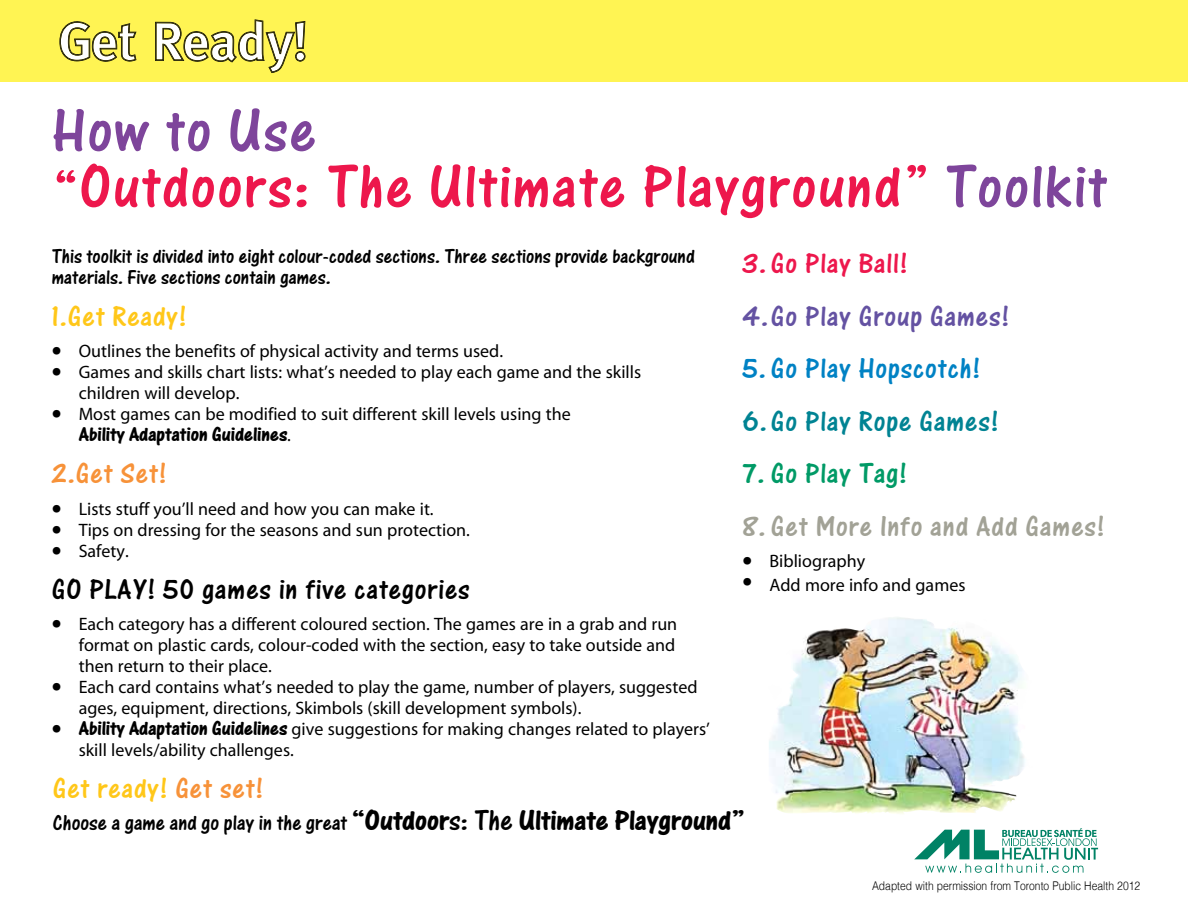
<style>
.page{position:relative;width:1188px;height:918px;background:#fff}
.page>*{position:absolute;margin:0;border:0;box-sizing:border-box;transform-origin:0 0}
.t1{font:63.6px/56.1px "One Stroke Script Plain";letter-spacing:.03em;color:#ed174c}
.t2{font:30px "One Stroke Script Plain";letter-spacing:.03em;color:#000}
.t3{font:30px "One Stroke Script Plain";letter-spacing:.03em;color:#ffc719}
.t4{font:30px "One Stroke Script Plain";letter-spacing:.03em;color:#a2a296}
.t5{font:30px "One Stroke Script Plain";letter-spacing:.03em;color:#6452a2}
.t6{font:30px "One Stroke Script Plain";letter-spacing:.03em;color:#0082c4}
.t7{font:30px "One Stroke Script Plain";letter-spacing:.03em;color:#008393}
.t8{font:30px "One Stroke Script Plain";letter-spacing:.03em;color:#ed174c}
.t9{font:30px "One Stroke Script Plain";letter-spacing:.03em;color:#009a66}
.t10{font:30px "One Stroke Script Plain";letter-spacing:.03em;color:#f79239}
.t11{font:22.5px "One Stroke Script Plain";color:#000}
.t12{font:21px/21px "One Stroke Script Plain";color:#000}
.t13{font:21px "One Stroke Script Bold Plain";color:#000}
.t14{font:18px/21px "Myriad MM 400 600";color:#000}
.t15{font:300 12px "Helvetica";color:#000;scale:.86 1}
.s1{color:#7e459b}
.s2{font-family:"Myriad MM 830 600";font-size:27px}
.s3{font-family:"Myriad MM 400 600";font-size:18px}
.s4{font-family:"One Stroke Script Bold Plain";font-size:21px}
.s5{color:#f79239}
.s6{font-family:"One Stroke Script Bold Plain";font-size:30px}
.s7{font-size:30px}
</style>
<div class="page">
<svg style="left:914px;top:828px;width:184px;height:45px"></svg>
<div style="left:0;top:0;width:1188px;height:82px;background:#fff453"></div>
<img style="left:769px;top:617px;width:247px;height:197px">
<svg style="left:59px;top:21px;width:77px;height:41px"></svg>
<svg style="left:155px;top:19px;width:150px;height:54px"></svg>
<h1 class="t1" style="left:52px;top:101px;width:1056px"><span class="s1">How to Use<br></span>“Outdoors: The Ultimate Playground” <span class="s1">Toolkit</span></h1>
<p class="t12" style="left:52px;top:245px;width:645px">This toolkit is divided into eight colour-coded sections. Three sections provide background materials. Five sections contain games.</p>
<h2 class="t3" style="left:52px;top:298px;width:136px">1.Get Ready!</h2>
<p class="t14" style="left:52px;top:341px;width:453px"><span class="s2">•</span> Outlines the benefits of physical activity and terms used.</p>
<p class="t14" style="left:79px;top:362px;width:564px;text-indent:-27px"><span class="s2">•</span> Games and skills chart lists: what’s needed to play each game and the skills children will develop.</p>
<p class="t14" style="left:52px;top:404px;width:521px"><span class="s2">•</span> Most games can be modified to suit different skill levels using the</p>
<p class="t13" style="left:79px;top:421px;width:214px">Ability Adaptation Guidelines<span class="s3">.</span></p>
<h2 class="t10" style="left:52px;top:455px;width:116px">2.Get Set!</h2>
<p class="t14" style="left:52px;top:499px;width:383px"><span class="s2">•</span> Lists stuff you’ll need and how you can make it.</p>
<p class="t14" style="left:52px;top:520px;width:420px"><span class="s2">•</span> Tips on dressing for the seasons and sun protection.</p>
<p class="t14" style="left:52px;top:541px;width:78px"><span class="s2">•</span> Safety.</p>
<h2 class="t2" style="left:52px;top:571px;width:420px">GO PLAY! 50 games in five categories</h2>
<p class="t14" style="left:79px;top:614px;width:600px;text-align:justify;text-indent:-27px"><span class="s2">•</span> Each category has a different coloured section. The games are in a grab and run format on plastic cards, colour-coded with the section, easy to take outside and then return to their place.</p>
<p class="t14" style="left:79px;top:677px;width:620px;text-indent:-27px"><span class="s2">•</span> Each card contains what’s needed to play the game, number of players, suggested ages, equipment, directions, Skimbols (skill development symbols).</p>
<p class="t14" style="left:79px;top:719px;width:633px;text-indent:-27px"><span class="s2">•</span> <span class="s4">Ability Adaptation Guidelines</span> give suggestions for making changes related to players’ skill levels/ability challenges.</p>
<h2 class="t8" style="left:742px;top:245px;width:166px">3. Go Play Ball!</h2>
<h2 class="t5" style="left:742px;top:298px;width:268px">4.Go Play Group Games!</h2>
<h2 class="t6" style="left:742px;top:350px;width:239px">5. Go Play Hopscotch!</h2>
<h2 class="t7" style="left:742px;top:403px;width:257px">6.Go Play Rope Games!</h2>
<h2 class="t9" style="left:742px;top:455px;width:166px">7. Go Play Tag!</h2>
<h2 class="t4" style="left:742px;top:508px;width:364px">8. Get More Info and Add Games!</h2>
<p class="t14" style="left:742px;top:551px;width:124px"><span class="s2">•</span> Bibliography</p>
<p class="t14" style="left:742px;top:575px;width:225px"><span class="s2">•</span> Add more info and games</p>
<h2 class="t3" style="left:53px;top:770px;width:212px">Get ready! <span class="s5">Get set!</span></h2>
<p class="t11" style="left:53px;top:809px;width:693px">Choose a game and go play in the great <span class="s6">“Outdoor</span><span class="s7">s: The</span> <span class="s6">Ultimate Playground”</span></p>
<p class="t15" style="left:872px;top:878px;width:313px">Adapted with permission from Toronto Public Health 2012</p>
</div>
